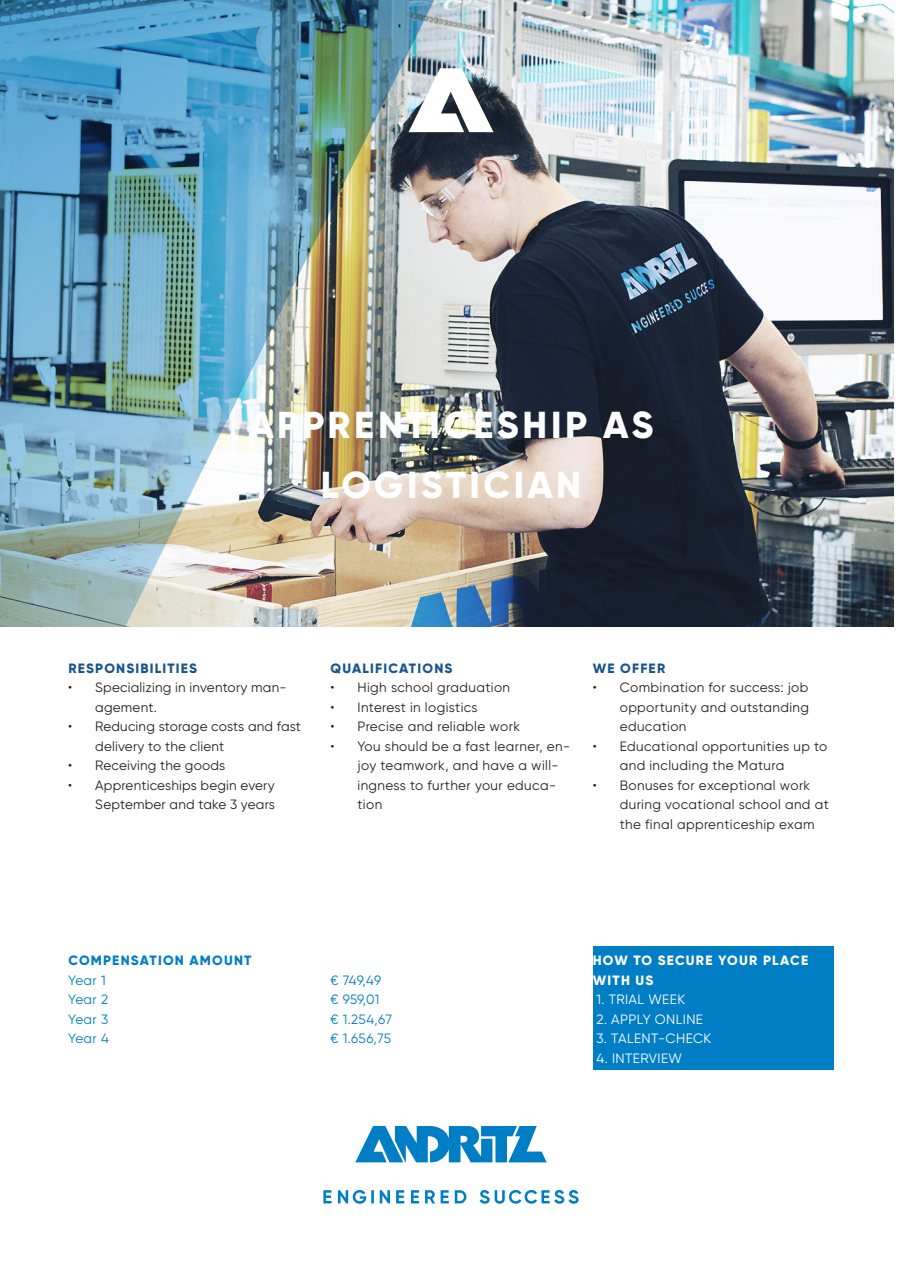
<style>
.page{position:relative;width:902px;height:1272px;background:#fff}
.page>*{position:absolute;margin:0;border:0;box-sizing:border-box;transform-origin:0 0}
.ANDRITZ_Leaflet-Cove{font:800 37.5px/60px "Gilroy";letter-spacing:.085em;color:#fff;text-align:center}
.t1{font:13.5px/19.5px "Gilroy";letter-spacing:.03em;color:#231f20}
.ANDRITZ_Leaflet_Back{font:13.5px/19.5px "Gilroy";letter-spacing:.015em;color:#007ec5}
.ANDRITZ_Leaflet_Back-2{font:13.5px "Gilroy";letter-spacing:.03em;color:#fff}
.ANDRITZ_Leaflet_Subt{font:800 13.5px "Gilroy";letter-spacing:.09em;color:#19558b}
.ANDRITZ_Leaflet_Subt-2{font:800 13.5px/19.5px "Gilroy";letter-spacing:.09em;color:#fff}
.ANDRITZ_Leaflet_Subt-3{font:800 13.5px "Gilroy";letter-spacing:.09em;color:#007ec5}
</style>
<div class="page">
<img style="left:438px;top:0;width:455px;height:627px">
<img style="left:0;top:0;width:438px;height:627px">
<div style="left:593px;top:946px;width:241px;height:124px;background:#007ec5"></div>
<svg style="left:408px;top:68px;width:85px;height:64px"></svg>
<svg style="left:355px;top:1126px;width:192px;height:36px"></svg>
<svg style="left:323px;top:1190px;width:256px;height:14px"></svg>
<p class="ANDRITZ_Leaflet-Cove" style="left:249px;top:395px;width:406px">APPRENTICESHIP AS<br>LOGISTICIAN</p>
<p class="ANDRITZ_Leaflet_Subt" style="left:68px;top:660px;width:130px">RESPONSIBILITIES</p>
<p class="t1" style="left:95px;top:678px;width:193px;text-indent:-27px">• Specializing in inventory man&shy;agement.</p>
<p class="t1" style="left:95px;top:717px;width:207px;text-indent:-27px">• Reducing storage costs and fast delivery to the client</p>
<p class="t1" style="left:68px;top:756px;width:159px">• Receiving the goods</p>
<p class="t1" style="left:68px;top:775px;width:208px;text-align:right">• Apprenticeships begin every<br>September and take 3 years</p>
<p class="ANDRITZ_Leaflet_Subt" style="left:331px;top:660px;width:123px">QUALIFICATIONS</p>
<p class="t1" style="left:330px;top:678px;width:181px">• High school graduation</p>
<p class="t1" style="left:330px;top:697px;width:149px">• Interest in logistics</p>
<p class="t1" style="left:330px;top:717px;width:191px">• Precise and reliable work</p>
<p class="t1" style="left:357px;top:736px;width:214px;text-indent:-27px">• You should be a fast learner, en&shy;joy teamwork, and have a will&shy;ingness to further your educa&shy;tion</p>
<p class="ANDRITZ_Leaflet_Subt" style="left:593px;top:660px;width:74px">WE OFFER</p>
<p class="t1" style="left:620px;top:678px;width:191px;text-align:justify;text-indent:-27px">• Combination for success: job opportunity and outstanding education</p>
<p class="t1" style="left:620px;top:736px;width:209px;text-indent:-27px">• Educational opportunities up to and including the Matura</p>
<p class="t1" style="left:620px;top:775px;width:211px;text-indent:-27px">• Bonuses for exceptional work during vocational school and at the final apprenticeship exam</p>
<p class="ANDRITZ_Leaflet_Subt-3" style="left:68px;top:952px;width:185px">COMPENSATION AMOUNT</p>
<p class="ANDRITZ_Leaflet_Back" style="left:68px;top:970px;width:41px">Year 1<br>Year 2</p>
<p class="ANDRITZ_Leaflet_Back" style="left:68px;top:1009px;width:41px">Year 3</p>
<p class="ANDRITZ_Leaflet_Back" style="left:68px;top:1029px;width:42px">Year 4</p>
<p class="ANDRITZ_Leaflet_Back" style="left:330px;top:970px;width:52px">€ 749,49</p>
<p class="ANDRITZ_Leaflet_Back" style="left:330px;top:990px;width:50px">€ 959,01</p>
<p class="ANDRITZ_Leaflet_Back" style="left:330px;top:1009px;width:63px">€ 1.254,67</p>
<p class="ANDRITZ_Leaflet_Back" style="left:330px;top:1029px;width:62px">€ 1.656,75</p>
<p class="ANDRITZ_Leaflet_Subt-2" style="left:593px;top:951px;width:217px">HOW TO SECURE YOUR PLACE<br>WITH US</p>
<p class="ANDRITZ_Leaflet_Back-2" style="left:596px;top:991px;width:90px">1. TRIAL WEEK</p>
<p class="ANDRITZ_Leaflet_Back-2" style="left:596px;top:1011px;width:108px">2. APPLY ONLINE</p>
<p class="ANDRITZ_Leaflet_Back-2" style="left:596px;top:1030px;width:116px">3. TALENT-CHECK</p>
<p class="ANDRITZ_Leaflet_Back-2" style="left:596px;top:1050px;width:87px">4. INTERVIEW</p>
</div>
